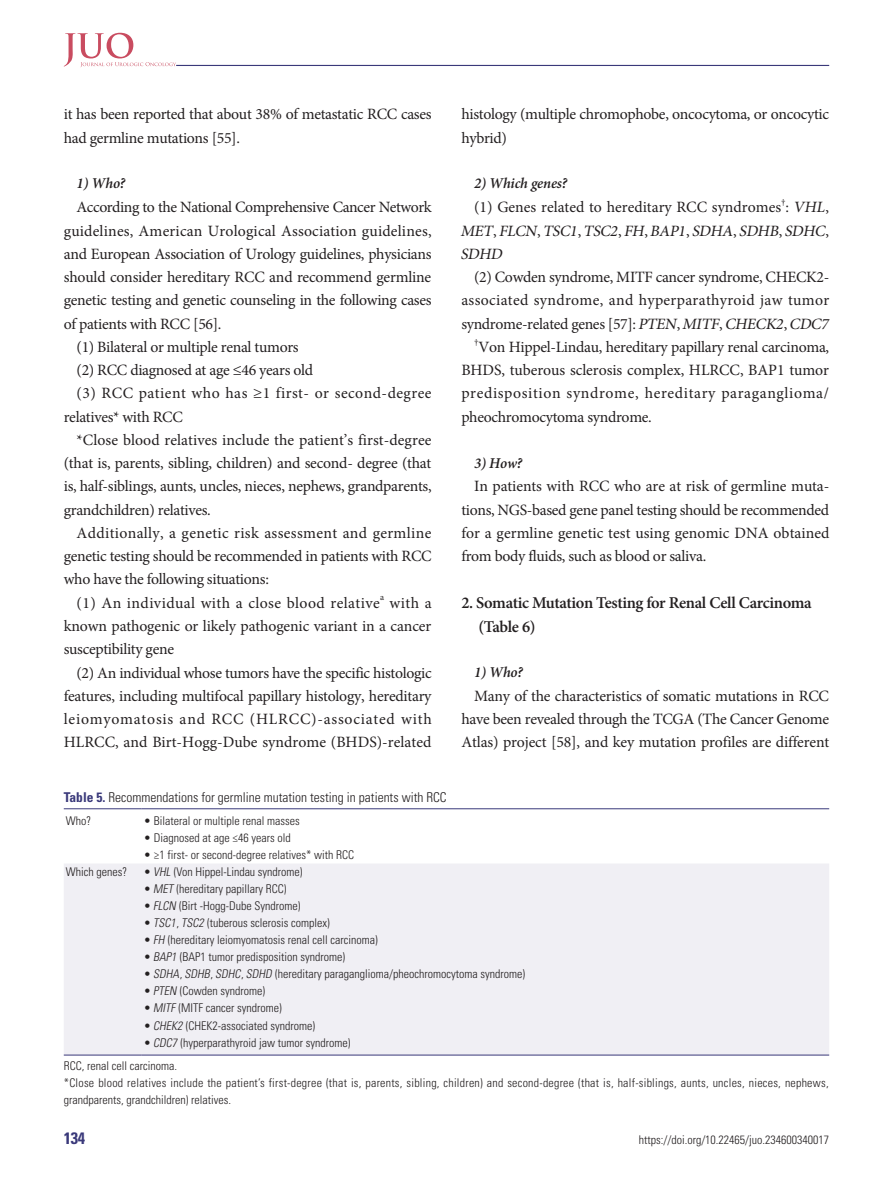
<style>
.page{position:relative;width:893px;height:1191px;background:#fff}
.page>*{position:absolute;margin:0;border:0;box-sizing:border-box;transform-origin:0 0}
._1__제목_2nd{font:600 16.5px/23.2px "Minion Pro";letter-spacing:-.02em;color:#231f20}
.t1{font:700 condensed 16.5px "Univers LT Std";color:#3a397a}
.본문{font:15.75px/23.2px "Minion Pro";letter-spacing:-.02em;color:#231f20;text-align:justify}
.본문-2{font:15.75px/23.2px "Minion Pro";letter-spacing:.03em;color:#231f20}
.본문-3{font:italic 15.75px/23.2px "Minion Pro";color:#231f20}
.본문-4{font:15.75px "Minion Pro";color:#231f20}
.본문-5{font:15.75px "Minion Pro";letter-spacing:.025em;color:#231f20}
._1__제목_국문__3rd{font:italic 600 15px "Minion Pro";letter-spacing:-.01em;color:#231f20}
.표제목{font:300 condensed 13.5px "Univers LT Std";color:#231f20}
.표본문{font:300 condensed 12px "Univers LT Std";color:#231f20}
.표본문-2{font:300 condensed 12px/17.1px "Univers LT Std";letter-spacing:.02em;color:#231f20}
.본문-6{font:9.15px "Minion Pro";color:#231f20}
.s1{font-style:italic}
.s2{font-style:normal}
.s3{font-weight:700;color:#3a397a}
</style>
<div class="page">
<div style="left:64px;top:864px;width:765px;height:190px;background:#f0eff4"></div>
<hr style="left:64px;top:1054px;width:78px;height:1px;background:#3a397a">
<hr style="left:142px;top:1054px;width:687px;height:1px;background:#3a397a">
<hr style="left:64px;top:808px;width:78px;height:1px;background:#3a397a">
<hr style="left:142px;top:808px;width:687px;height:1px;background:#3a397a">
<hr style="left:176px;top:65px;width:653px;height:1px;background:#3a397a">
<svg style="left:64px;top:33px;width:112px;height:34px"></svg>
<p class="본문" style="left:64px;top:103px;width:369px">it has been reported that about 38% of metastatic RCC cases had germline mutations [55].</p>
<p class="_1__제목_국문__3rd" style="left:77px;top:173px;width:50px">1) Who?</p>
<p class="본문" style="left:64px;top:196px;width:369px;text-indent:13px">According to the National Comprehensive Cancer Network guidelines, American Urological Association guidelines, and European Association of Urology guidelines, physicians should consider hereditary RCC and recommend germline genetic testing and genetic counseling in the following cases of patients with RCC [56].</p>
<p class="본문" style="left:77px;top:335px;width:224px">(1) Bilateral or multiple renal tumors</p>
<p class="본문" style="left:77px;top:358px;width:238px">(2) RCC diagnosed at age ≤46 years old</p>
<p class="본문-2" style="left:64px;top:382px;width:369px;text-indent:13px">(3) RCC patient who has ≥1 first- or second-degree relatives* with RCC</p>
<p class="본문" style="left:64px;top:428px;width:369px;text-indent:13px">*Close blood relatives include the patient’s first-degree (that is, parents, sibling, children) and second- degree (that is, half-siblings, aunts, uncles, nieces, nephews, grandparents, grandchildren) relatives.</p>
<p class="본문" style="left:64px;top:521px;width:369px;text-indent:13px">Additionally, a genetic risk assessment and germline genetic testing should be recommended in patients with RCC who have the following situations:</p>
<p class="본문-5" style="left:77px;top:592px;width:305px">(1) An individual with a close blood relative</p>
<p class="본문-6" style="left:380px;top:591px;width:6px">a</p>
<p class="본문" style="left:64px;top:591px;width:369px;text-indent:326px">with a known pathogenic or likely pathogenic variant in a cancer susceptibility gene</p>
<p class="본문" style="left:64px;top:661px;width:369px;text-indent:13px">(2) An individual whose tumors have the specific histologic features, including multifocal papillary histology, hereditary leiomyomatosis and RCC (HLRCC)-associated with HLRCC, and Birt-Hogg-Dube syndrome (BHDS)-related</p>
<p class="본문" style="left:461px;top:103px;width:369px">histology (multiple chromophobe, oncocytoma, or oncocytic hybrid)</p>
<p class="_1__제목_국문__3rd" style="left:474px;top:173px;width:95px">2) Which genes?</p>
<p class="본문-4" style="left:474px;top:197px;width:357px">(1) Genes related to hereditary RCC syndromes : <span class="s1">VHL</span>,</p>
<p class="본문-6" style="left:781px;top:196px;width:6px">†</p>
<p class="본문-3" style="left:460px;top:219px;width:370px">MET<span class="s2">,</span> FLCN<span class="s2">,</span> TSC1<span class="s2">,</span> TSC2<span class="s2">,</span> FH<span class="s2">,</span> BAP1<span class="s2">,</span> SDHA<span class="s2">,</span> SDHB<span class="s2">,</span> SDHC<span class="s2">,<br></span>SDHD</p>
<p class="본문" style="left:461px;top:265px;width:372px;text-align:left;text-indent:13px">(2) Cowden syndrome, MITF cancer syndrome, CHECK2- associated syndrome, and hyperparathyroid jaw tumor syndrome-related genes [57]: <span class="s1">PTEN</span>, <span class="s1">MITF</span>, <span class="s1">CHECK2</span>, <span class="s1">CDC7</span></p>
<p class="본문-6" style="left:474px;top:335px;width:6px">†</p>
<p class="본문" style="left:461px;top:335px;width:369px;text-indent:17px">Von Hippel-Lindau, hereditary papillary renal carcinoma, BHDS, tuberous sclerosis complex, HLRCC, BAP1 tumor predisposition syndrome, hereditary paraganglioma/ pheochromocytoma syndrome.</p>
<p class="_1__제목_국문__3rd" style="left:474px;top:452px;width:50px">3) How?</p>
<p class="본문" style="left:461px;top:475px;width:370px;text-indent:13px">In patients with RCC who are at risk of germline muta&shy;tions, NGS‐based gene panel testing should be recommended for a germline genetic test using genomic DNA obtained from body fluids, such as blood or saliva.</p>
<p class="_1__제목_2nd" style="left:478px;top:591px;width:335px;text-indent:-17px">2. Somatic Mutation Testing for Renal Cell Carcinoma (Table 6)</p>
<p class="_1__제목_국문__3rd" style="left:474px;top:661px;width:50px">1) Who?</p>
<p class="본문" style="left:461px;top:684px;width:369px;text-indent:13px">Many of the characteristics of somatic mutations in RCC have been revealed through the TCGA (The Cancer Genome Atlas) project [58], and key mutation profiles are different</p>
<p class="표제목" style="left:64px;top:789px;width:384px"><span class="s3">Table 5.</span> Recommendations for germline mutation testing in patients with RCC</p>
<p class="표본문" style="left:66px;top:813px;width:27px">Who?</p>
<p class="표본문" style="left:144px;top:813px;width:157px">• Bilateral or multiple renal masses</p>
<p class="표본문" style="left:144px;top:830px;width:148px">• Diagnosed at age ≤46 years old</p>
<p class="표본문" style="left:144px;top:848px;width:212px">• ≥1 first- or second-degree relatives* with RCC</p>
<p class="표본문" style="left:66px;top:864px;width:63px">Which genes?</p>
<p class="표본문" style="left:144px;top:864px;width:160px">• <span class="s1">VHL</span> (Von Hippel-Lindau syndrome)</p>
<p class="표본문" style="left:144px;top:881px;width:144px">• <span class="s1">MET</span> (hereditary papillary RCC)</p>
<p class="표본문" style="left:144px;top:898px;width:158px">• <span class="s1">FLCN</span> (Birt -Hogg-Dube Syndrome)</p>
<p class="표본문" style="left:144px;top:915px;width:187px">• <span class="s1">TSC1</span>, <span class="s1">TSC2</span> (tuberous sclerosis complex)</p>
<p class="표본문" style="left:144px;top:932px;width:235px">• <span class="s1">FH</span> (hereditary leiomyomatosis renal cell carcinoma)</p>
<p class="표본문" style="left:144px;top:949px;width:203px">• <span class="s1">BAP1</span> (BAP1 tumor predisposition syndrome)</p>
<p class="표본문" style="left:144px;top:966px;width:383px">• <span class="s1">SDHA</span>, <span class="s1">SDHB</span>, <span class="s1">SDHC</span>, <span class="s1">SDHD</span> (hereditary paraganglioma/pheochromocytoma syndrome)</p>
<p class="표본문" style="left:144px;top:984px;width:123px">• <span class="s1">PTEN</span> (Cowden syndrome)</p>
<p class="표본문" style="left:144px;top:1001px;width:139px">• <span class="s1">MITF</span> (MITF cancer syndrome)</p>
<p class="표본문" style="left:144px;top:1018px;width:173px">• <span class="s1">CHEK2</span> (CHEK2-associated syndrome)</p>
<p class="표본문" style="left:144px;top:1035px;width:208px">• <span class="s1">CDC7</span> (hyperparathyroid jaw tumor syndrome)</p>
<p class="표본문" style="left:64px;top:1058px;width:115px">RCC, renal cell carcinoma.</p>
<p class="표본문-2" style="left:64px;top:1074px;width:766px">*Close blood relatives include the patient’s first-degree (that is, parents, sibling, children) and second-degree (that is, half-siblings, aunts, uncles, nieces, nephews, grandparents, grandchildren) relatives.</p>
<p class="t1" style="left:64px;top:1127px;width:23px">134</p>
<p class="표본문" style="left:639px;top:1132px;width:192px">https://doi.org/10.22465/juo.234600340017</p>
</div>
